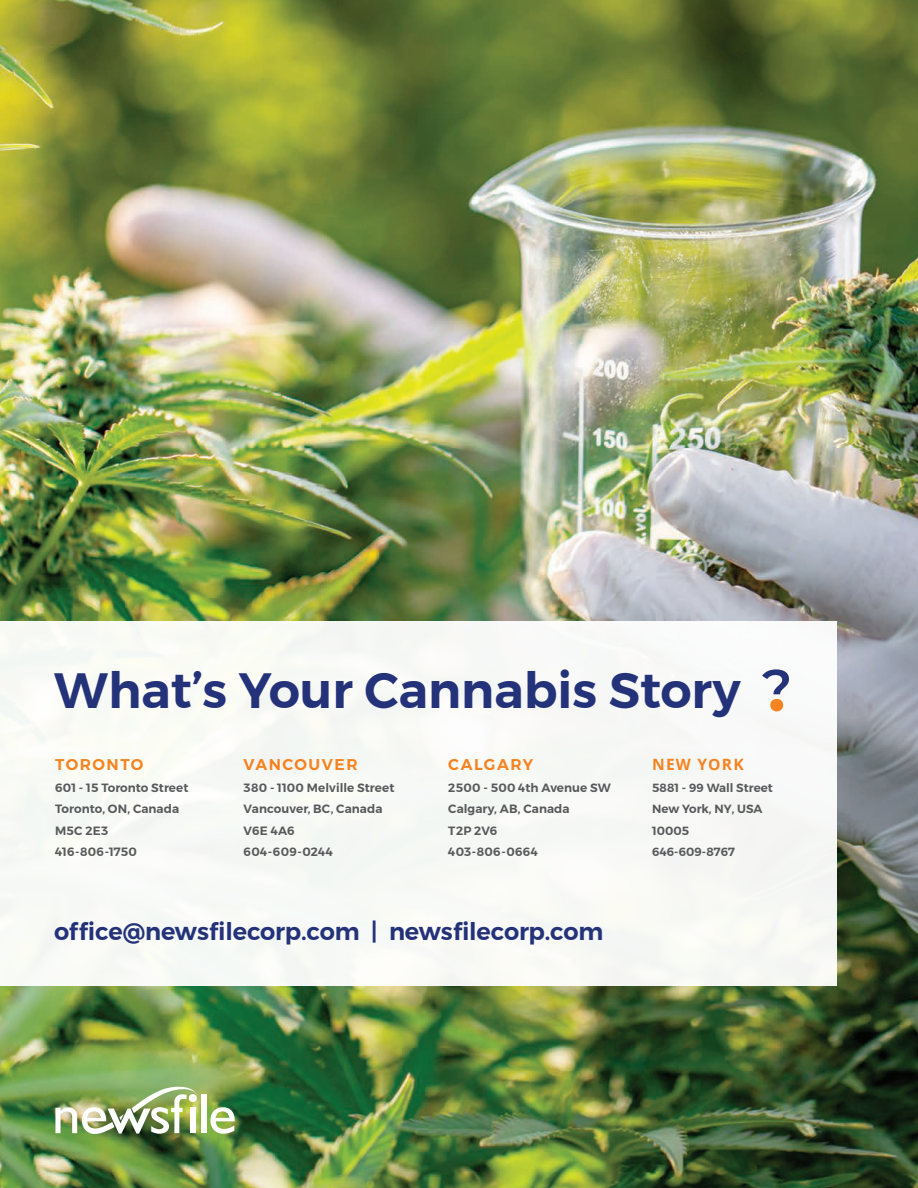
<style>
.page{position:relative;width:918px;height:1188px;background:#fff}
.page>*{position:absolute;margin:0;border:0;box-sizing:border-box;transform-origin:0 0}
.t1{font:600 49.35px "Montserrat";color:#243279}
.t2{font:600 24px "Montserrat";letter-spacing:-.01em;color:#243279}
.t3{font:600 15.6px "Montserrat";letter-spacing:.095em;color:#f58320}
.t4{font:700 15.6px "Open Sans";letter-spacing:.075em;color:#f58320}
.t5{font:600 12px/21.6px "Montserrat";letter-spacing:.005em;color:#58595b}
.t6{font:600 11.85px/21.6px "Montserrat";color:#58595b}
</style>
<div class="page">
<img style="left:0;top:0;width:918px;height:1188px">
<div style="left:0;top:621px;width:837px;height:365px;background:#f8f9f6"></div>
<div style="left:201px;top:1095px;width:6px;height:38px;background:#fff"></div>
<svg style="left:210px;top:1107px;width:25px;height:27px"></svg>
<img style="left:55px;top:1087px;width:143px;height:47px">
<svg style="left:762px;top:669px;width:27px;height:42px"></svg>
<h1 class="t1" style="left:54px;top:651px;width:688px">What’s Your Cannabis Story</h1>
<h3 class="t3" style="left:55px;top:752px;width:90px">TORONTO</h3>
<p class="t5" style="left:55px;top:777px;width:135px">601 - 15 Toronto Street<br>Toronto, ON, Canada<br>M5C 2E3<br>416-806-1750</p>
<h3 class="t3" style="left:244px;top:752px;width:116px">VANCOUVER</h3>
<p class="t5" style="left:244px;top:777px;width:152px">380 - 1100 Melville Street<br>Vancouver, BC, Canada<br>V6E 4A6<br>604-609-0244</p>
<h3 class="t3" style="left:448px;top:752px;width:86px">CALGARY</h3>
<p class="t5" style="left:448px;top:777px;width:164px">2500 - 500 4th Avenue SW<br>Calgary, AB, Canada<br>T2P 2V6<br>403-806-0664</p>
<h2 class="t2" style="left:54px;top:912px;width:551px">office@newsfilecorp.com | newsfilecorp.com</h2>
<h3 class="t4" style="left:652px;top:754px;width:93px">NEW YORK</h3>
<p class="t6" style="left:652px;top:777px;width:122px">5881 - 99 Wall Street<br>New York, NY, USA<br>10005<br>646-609-8767</p>
</div>
